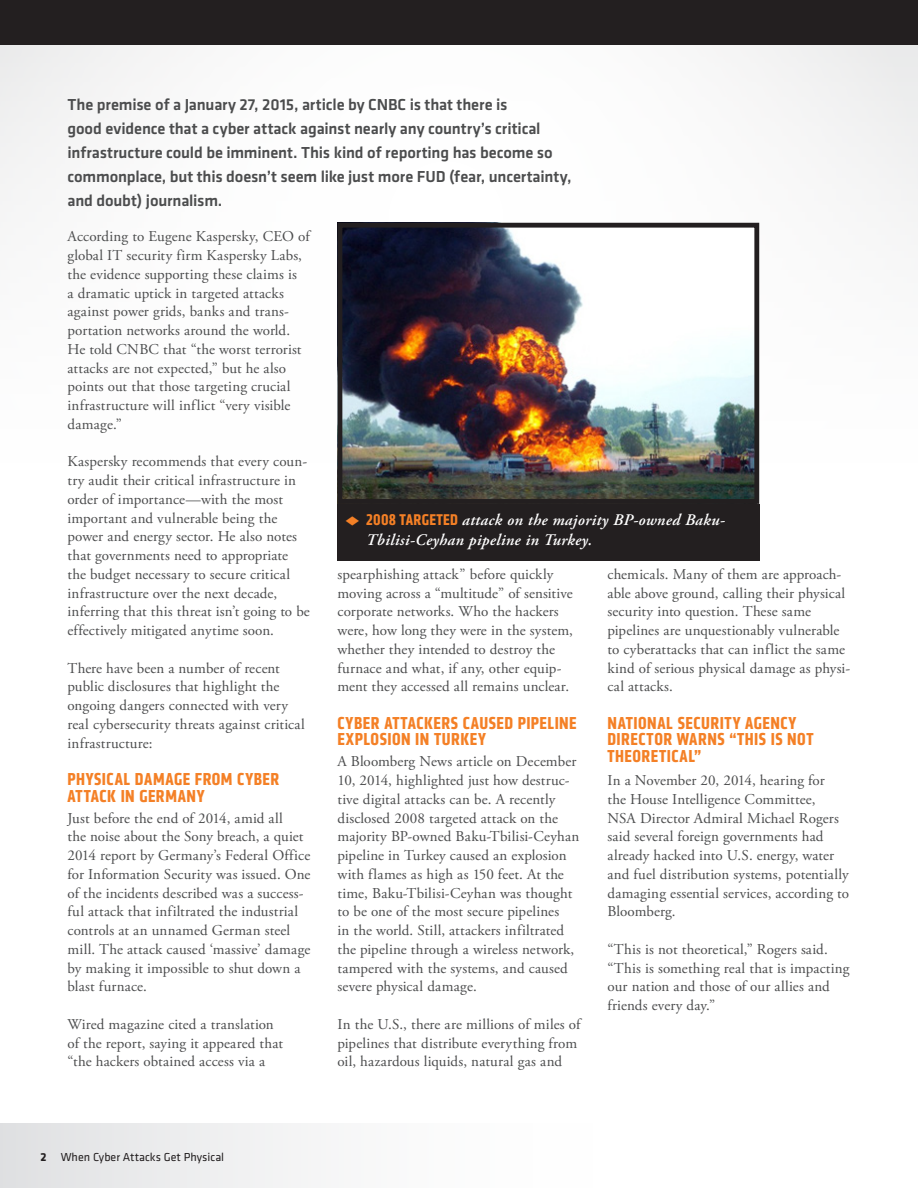
<style>
.page{position:relative;width:918px;height:1188px;background:#fff}
.page>*{position:absolute;margin:0;border:0;box-sizing:border-box;transform-origin:0 0}
.t1{font:700 condensed 18px/16.5px "Klavika";letter-spacing:.025em;color:#f48026}
.Intro_Graf{font:500 16.5px/24px "Klavika";letter-spacing:-.01em;color:#4b4c4d}
.t2{font:italic 600 16.2px/19.4px "Adobe Garamond Pro";letter-spacing:.02em;color:#fff}
.BODY{font:15px/18.8px "Adobe Garamond Pro";letter-spacing:.01em;color:#4b4c4d}
.t3{font:12px "Klavika";color:#231f20}
.Page_Number{font:700 12px "Klavika";color:#231f20}
.s1{color:#f48026}
.s2{font-family:"Klavika";font-weight:700;font-style:normal;font-stretch:condensed;color:#f48026}
</style>
<div class="page">
<hr style="left:917px;top:0;width:1px;height:485px;background:#f6f6f7">
<div style="left:0;top:1123px;width:616px;height:65px;background:linear-gradient(to right,#e2e3e5,#fff)"></div>
<div style="left:0;top:0;width:918px;height:45px;background:#231f20"></div>
<img style="left:344px;top:229px;width:409px;height:269px">
<div style="left:338px;top:223px;width:421px;height:281px;border:5px solid #231f20"></div>
<div style="left:337px;top:504px;width:422px;height:56px;background:#231f20"></div>
<p class="Intro_Graf" style="left:68px;top:92px;width:506px">The premise of a January 27, 2015, article by CNBC is that there is<br>good evidence that a cyber attack against nearly any country’s critical infrastructure could be imminent. This kind of reporting has become so commonplace, but this doesn’t seem like just more FUD (fear, uncertainty, and doubt) journalism.</p>
<p class="BODY" style="left:68px;top:228px;width:244px">According to Eugene Kaspersky, CEO of global IT security firm Kaspersky Labs, the evidence supporting these claims is<br>a dramatic uptick in targeted attacks against power grids, banks and trans&shy;portation networks around the world.<br>He told CNBC that “the worst terrorist attacks are not expected,” but he also points out that those targeting crucial infrastructure will inflict “very visible damage.”</p>
<p class="BODY" style="left:68px;top:453px;width:244px">Kaspersky recommends that every coun&shy;try audit their critical infrastructure in order of importance—with the most important and vulnerable being the power and energy sector. He also notes that governments need to appropriate the budget necessary to secure critical infrastructure over the next decade, inferring that this threat isn’t going to be effectively mitigated anytime soon.</p>
<p class="BODY" style="left:68px;top:659px;width:239px">There have been a number of recent public disclosures that highlight the ongoing dangers connected with very real cybersecurity threats against critical infrastructure:</p>
<h1 class="t1" style="left:68px;top:771px;width:213px">PHYSICAL DAMAGE FROM CYBER<br>ATTACK IN GERMANY</h1>
<p class="BODY" style="left:68px;top:809px;width:244px">Just before the end of 2014, amid all<br>the noise about the Sony breach, a quiet 2014 report by Germany’s Federal Office for Information Security was issued. One of the incidents described was a success&shy;ful attack that infiltrated the industrial controls at an unnamed German steel mill. The attack caused ‘massive’ damage by making it impossible to shut down a blast furnace.</p>
<p class="BODY" style="left:68px;top:1015px;width:217px">Wired magazine cited a translation of the report, saying it appeared that “the hackers obtained access via a</p>
<p class="t2" style="left:366px;top:511px;width:360px;text-indent:-22px"><span class="s1">◆</span> <span class="s2">2008 TARGETED</span> attack on the majority BP-owned Baku-<br>Tbilisi-Ceyhan pipeline in Turkey.</p>
<p class="BODY" style="left:338px;top:565px;width:237px">spearphishing attack” before quickly moving across a “multitude” of sensitive corporate networks. Who the hackers were, how long they were in the system, whether they intended to destroy the furnace and what, if any, other equip&shy;ment they accessed all remains unclear.</p>
<h1 class="t1" style="left:338px;top:715px;width:241px">CYBER ATTACKERS CAUSED PIPELINE<br>EXPLOSION IN TURKEY</h1>
<p class="BODY" style="left:338px;top:753px;width:243px">A Bloomberg News article on December 10, 2014, highlighted just how destruc&shy;tive digital attacks can be. A recently disclosed 2008 targeted attack on the majority BP-owned Baku-Tbilisi-Ceyhan pipeline in Turkey caused an explosion with flames as high as 150 feet. At the time, Baku-Tbilisi-Ceyhan was thought to be one of the most secure pipelines<br>in the world. Still, attackers infiltrated the pipeline through a wireless network, tampered with the systems, and caused severe physical damage.</p>
<p class="BODY" style="left:338px;top:1015px;width:244px">In the U.S., there are millions of miles of pipelines that distribute everything from oil, hazardous liquids, natural gas and</p>
<p class="BODY" style="left:608px;top:565px;width:244px">chemicals. Many of them are approach&shy;able above ground, calling their physical security into question. These same pipelines are unquestionably vulnerable to cyberattacks that can inflict the same kind of serious physical damage as physi&shy;cal attacks.</p>
<h1 class="t1" style="left:608px;top:715px;width:208px">NATIONAL SECURITY AGENCY<br>DIRECTOR WARNS “THIS IS NOT<br>THEORETICAL”</h1>
<p class="BODY" style="left:608px;top:772px;width:243px">In a November 20, 2014, hearing for<br>the House Intelligence Committee,<br>NSA Director Admiral Michael Rogers said several foreign governments had already hacked into U.S. energy, water and fuel distribution systems, potentially damaging essential services, according to Bloomberg.</p>
<p class="BODY" style="left:608px;top:940px;width:244px">“This is not theoretical,” Rogers said. “This is something real that is impacting our nation and those of our allies and friends every day.”</p>
<p class="Page_Number" style="left:40px;top:1148px;width:8px">2</p>
<p class="t3" style="left:61px;top:1149px;width:165px">When Cyber Attacks Get Physical</p>
</div>
